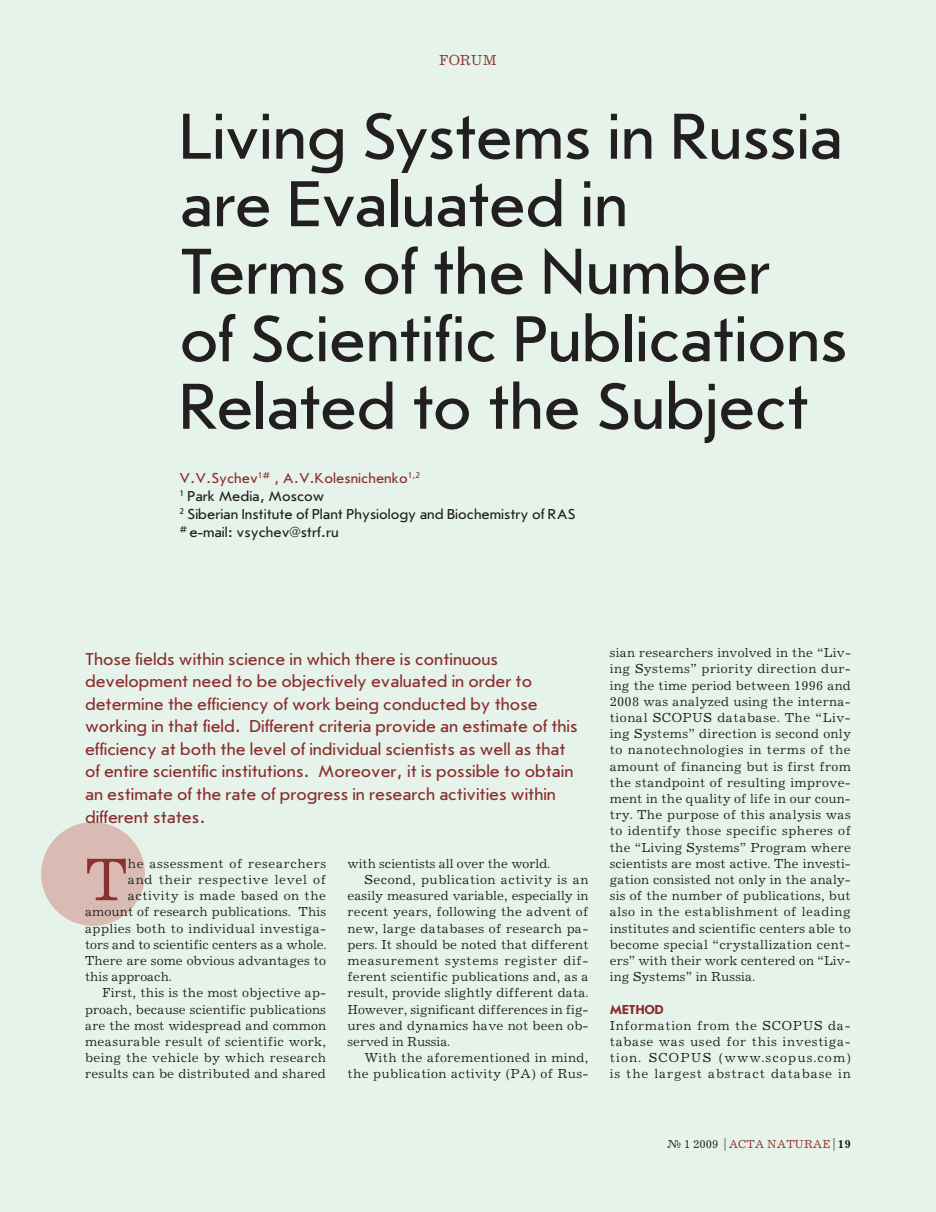
<style>
.page{position:relative;width:936px;height:1212px;background:#fff}
.page>*{position:absolute;margin:0;border:0;box-sizing:border-box;transform-origin:0 0}
.t1{font:67.5px/67.5px "Journal Sans C";letter-spacing:-.01em;color:#231f20}
.t2{font:62.1px "Journal C";color:#8c2f2f}
.t3{font:18px/22.5px "Journal Sans C";color:#8c2f2f}
.t4{font:15px/18px "Journal Sans C";color:#231f20}
.t5{font:15px "Journal C";color:#8c2f2f}
.t6{font:13.5px/16.2px "Journal C";letter-spacing:.015em;color:#231f20;text-align:justify}
.t7{font:13.5px "Journal C";letter-spacing:.035em;color:#231f20}
.t8{font:13.5px "Journal C";letter-spacing:.045em;color:#231f20}
.t9{font:13.5px "Journal C";letter-spacing:.04em;color:#231f20}
.t10{font:13.5px "Journal C";letter-spacing:.05em;color:#231f20}
.t11{font:700 13.5px "Journal Sans C";color:#8c2f2f}
.t12{font:12px "Journal C";color:#8c2f2f}
.s1{color:#8c2f2f}
.s2{color:#231f20}
.s3{font-weight:700;color:#231f20}
</style>
<div class="page">
<div style="left:0;top:0;width:21px;height:1212px;background:#e6f3ea"></div>
<div style="left:21px;top:0;width:914px;height:1212px;background:#e6f3ea"></div>
<div style="left:41px;top:822px;width:104px;height:104px;background:#dabbb3;border-radius:50%"></div>
<p class="t5" style="left:439px;top:52px;width:59px">FORUM</p>
<h1 class="t1" style="left:179px;top:104px;width:669px">Living Systems in Russia are Evaluated in<br>Terms of the Number<br>of Scientific Publications<br>Related to the Subject</h1>
<p class="t4" style="left:179px;top:469px;width:397px"><span class="s1">V.V.Sychev</span><sup>1#</sup> <span class="s1">, A.V.Kolesnichenko</span><sup>1,2<br></sup><sup>1</sup> Park Media, Moscow<br><sup>2</sup> Siberian Institute of Plant Physiology and Biochemistry of RAS <sup>#</sup> e-mail: vsychev@strf.ru</p>
<p class="t3" style="left:85px;top:648px;width:494px">Those fields within science in which there is continuous development need to be objectively evaluated in order to determine the efficiency of work being conducted by those working in that field. Different criteria provide an estimate of this efficiency at both the level of individual scientists as well as that of entire scientific institutions. Moreover, it is possible to obtain an estimate of the rate of progress in research activities within different states.</p>
<p class="t6" style="left:347px;top:856px;width:204px">with scientists all over the world.</p>
<p class="t7" style="left:364px;top:872px;width:225px">Second, publication activity is an</p>
<p class="t6" style="left:347px;top:888px;width:243px">easily measured variable, especially in</p>
<p class="t6" style="left:347px;top:904px;width:242px">recent years, following the advent of</p>
<p class="t6" style="left:347px;top:920px;width:242px">new, large databases of research pa-</p>
<p class="t6" style="left:347px;top:937px;width:243px">pers. It should be noted that different</p>
<p class="t8" style="left:347px;top:953px;width:242px">measurement systems register dif-</p>
<p class="t6" style="left:347px;top:969px;width:243px">ferent scientific publications and, as a</p>
<p class="t6" style="left:347px;top:985px;width:242px">result, provide slightly different data.</p>
<p class="t6" style="left:347px;top:1001px;width:242px">However, significant differences in fig-</p>
<p class="t6" style="left:347px;top:1018px;width:243px">ures and dynamics have not been ob-</p>
<p class="t6" style="left:347px;top:1034px;width:104px">served in Russia.</p>
<p class="t6" style="left:364px;top:1050px;width:226px">With the aforementioned in mind,</p>
<p class="t6" style="left:347px;top:1066px;width:242px">the publication activity (PA) of Rus-</p>
<h2 class="t2" style="left:85px;top:847px;width:16px">T</h2>
<p class="t9" style="left:128px;top:856px;width:200px">he assessment of researchers</p>
<p class="t10" style="left:128px;top:872px;width:200px">and their respective level of</p>
<p class="t7" style="left:128px;top:889px;width:200px">activity is made based on the</p>
<p class="t6" style="left:85px;top:904px;width:242px">amount of research publications. This</p>
<p class="t6" style="left:85px;top:920px;width:243px">applies both to individual investiga-</p>
<p class="t6" style="left:85px;top:937px;width:242px">tors and to scientific centers as a whole.</p>
<p class="t6" style="left:85px;top:953px;width:242px">There are some obvious advantages to</p>
<p class="t6" style="left:85px;top:969px;width:88px">this approach.</p>
<p class="t6" style="left:102px;top:985px;width:226px">First, this is the most objective ap-</p>
<p class="t6" style="left:85px;top:1001px;width:242px">proach, because scientific publications</p>
<p class="t6" style="left:85px;top:1018px;width:242px">are the most widespread and common</p>
<p class="t6" style="left:85px;top:1034px;width:242px">measurable result of scientific work,</p>
<p class="t6" style="left:85px;top:1050px;width:242px">being the vehicle by which research</p>
<p class="t6" style="left:85px;top:1066px;width:242px">results can be distributed and shared</p>
<p class="t6" style="left:609px;top:645px;width:243px">sian researchers involved in the “Liv&shy;ing Systems” priority direction dur&shy;ing the time period between 1996 and 2008 was analyzed using the interna&shy;tional SCOPUS database. The “Liv&shy;ing Systems” direction is second only to nanotechnologies in terms of the amount of financing but is first from the standpoint of resulting improve&shy;ment in the quality of life in our coun&shy;try. The purpose of this analysis was to identify those specific spheres of the “Living Systems” Program where scientists are most active. The investi&shy;gation consisted not only in the analy&shy;sis of the number of publications, but also in the establishment of leading institutes and scientific centers able to become special “crystallization cent&shy;ers” with their work centered on “Liv&shy;ing Systems” in Russia.</p>
<p class="t11" style="left:609px;top:1002px;width:22px">Method</p>
<p class="t6" style="left:609px;top:1018px;width:243px">Information from the SCOPUS da&shy;tabase was used for this investiga&shy;tion. SCOPUS (www.scopus.com) is the largest abstract database in</p>
<p class="t12" style="left:667px;top:1137px;width:185px"><span class="s2">№ 1 2009 |</span> Acta naturae <span class="s2">|</span> <span class="s3">19</span></p>
</div>
